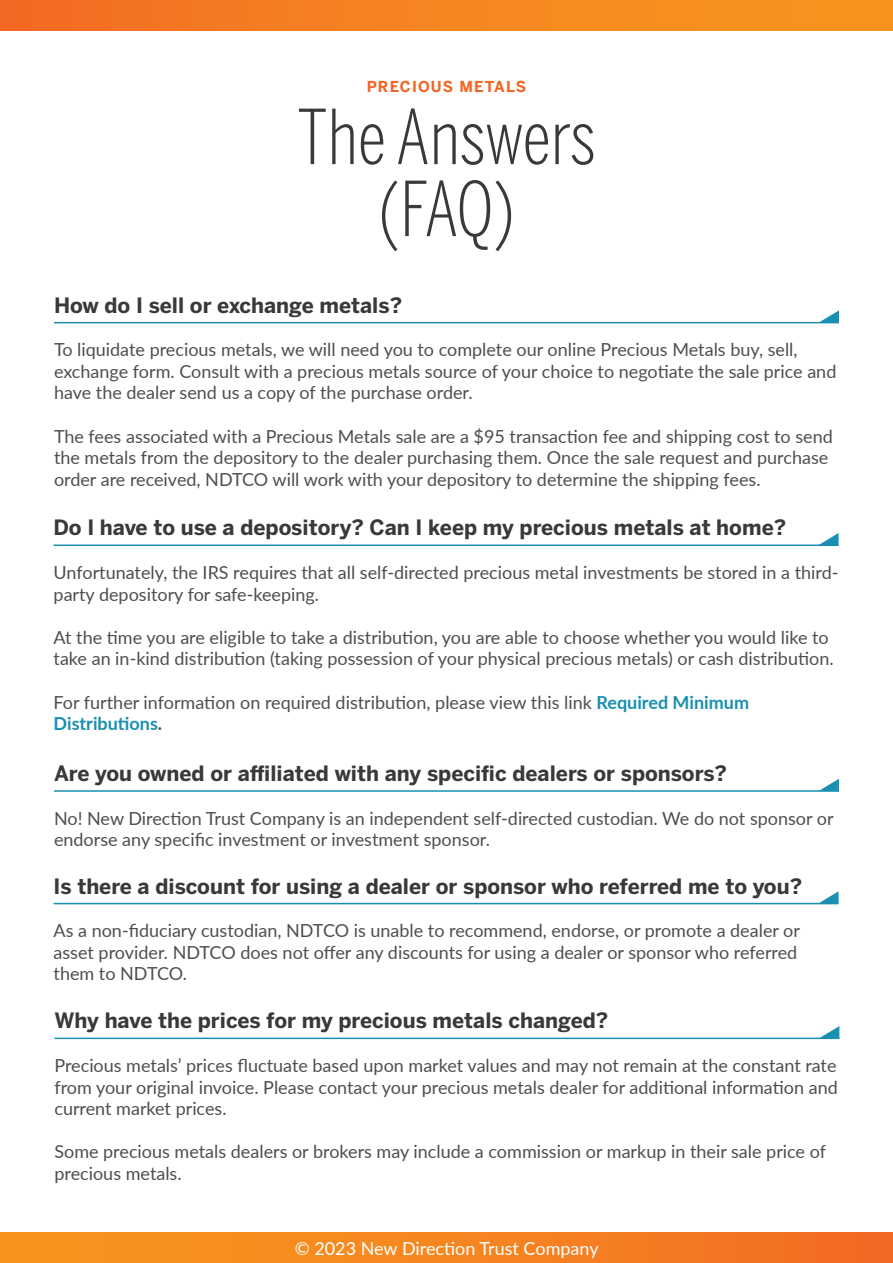
<style>
.page{position:relative;width:893px;height:1263px;background:#fff}
.page>*{position:absolute;margin:0;border:0;box-sizing:border-box;transform-origin:0 0}
.Headline_Small{font:300 75px "Benton Sans Comp";letter-spacing:-.005em;color:#393939}
.Main_Copy{font:700 21px "Benton Sans";color:#393939}
.t1{font:18px/21.6px "Lato";color:#4d4e4f}
.t2{font:18px "Lato";color:#fff}
.Subhead_Orange_CAPS{font:700 15px "Benton Sans";letter-spacing:.075em;color:#f36421}
.s1{font-weight:700;color:#1990b1}
.s2{font-weight:700}
</style>
<div class="page">
<div style="left:0;top:0;width:893px;height:30px;background:linear-gradient(to right,#f36d23,#f7991d)"></div>
<div style="left:0;top:1233px;width:893px;height:30px;background:linear-gradient(to right,#f7991d,#f36d23)"></div>
<hr style="left:54px;top:322px;width:785px;height:1px;background:#1990b1">
<svg style="left:819px;top:310px;width:20px;height:12px"></svg>
<hr style="left:54px;top:544px;width:784px;height:2px;background:#1990b1">
<svg style="left:818px;top:533px;width:20px;height:12px"></svg>
<hr style="left:54px;top:790px;width:785px;height:2px;background:#1990b1">
<svg style="left:819px;top:779px;width:20px;height:12px"></svg>
<hr style="left:54px;top:903px;width:784px;height:1px;background:#1990b1">
<svg style="left:818px;top:891px;width:20px;height:12px"></svg>
<hr style="left:54px;top:1037px;width:785px;height:2px;background:#1990b1">
<svg style="left:819px;top:1026px;width:20px;height:12px"></svg>
<p class="Subhead_Orange_CAPS" style="left:367px;top:78px;width:161px">PRECIOUS METALS</p>
<p class="Headline_Small" style="left:297px;top:94px;width:300px">The Answers</p>
<p class="Headline_Small" style="left:378px;top:166px;width:138px">(FAQ)</p>
<p class="Main_Copy" style="left:54px;top:293px;width:350px">How do I sell or exchange metals?</p>
<p class="t1" style="left:54px;top:338px;width:784px">To liquidate precious metals, we will need you to complete our online Precious Metals buy, sell, exchange form. Consult with a precious metals source of your choice to negotiate the sale price and have the dealer send us a copy of the purchase order.</p>
<p class="t1" style="left:54px;top:425px;width:780px">The fees associated with a Precious Metals sale are a $95 transaction fee and shipping cost to send the metals from the depository to the dealer purchasing them. Once the sale request and purchase order are received, NDTCO will work with your depository to determine the shipping fees.</p>
<p class="Main_Copy" style="left:54px;top:515px;width:734px">Do I have to use a depository? Can I keep my precious metals at home?</p>
<p class="t1" style="left:54px;top:561px;width:786px">Unfortunately, the IRS requires that all self-directed precious metal investments be stored in a third&shy;party depository for safe-keeping.</p>
<p class="t1" style="left:54px;top:626px;width:781px">At the time you are eligible to take a distribution, you are able to choose whether you would like to take an in-kind distribution (taking possession of your physical precious metals) or cash distribution.</p>
<p class="t1" style="left:54px;top:690px;width:697px">For further information on required distribution, please view this link <span class="s1">Required Minimum<br>Distributions</span><span class="s2">.</span></p>
<p class="Main_Copy" style="left:54px;top:761px;width:674px">Are you owned or affiliated with any specific dealers or sponsors?</p>
<p class="t1" style="left:54px;top:806px;width:781px">No! New Direction Trust Company is an independent self-directed custodian. We do not sponsor or endorse any specific investment or investment sponsor.</p>
<p class="Main_Copy" style="left:54px;top:873px;width:750px">Is there a discount for using a dealer or sponsor who referred me to you?</p>
<p class="t1" style="left:54px;top:919px;width:748px">As a non-fiduciary custodian, NDTCO is unable to recommend, endorse, or promote a dealer or asset provider. NDTCO does not offer any discounts for using a dealer or sponsor who referred them to NDTCO.</p>
<p class="Main_Copy" style="left:54px;top:1008px;width:555px">Why have the prices for my precious metals changed?</p>
<p class="t1" style="left:54px;top:1054px;width:785px;text-align:justify">Precious metals’ prices fluctuate based upon market values and may not remain at the constant rate from your original invoice. Please contact your precious metals dealer for additional information and current market prices.</p>
<p class="t1" style="left:54px;top:1140px;width:773px">Some precious metals dealers or brokers may include a commission or markup in their sale price of precious metals.</p>
<p class="t2" style="left:295px;top:1235px;width:305px">© 2023 New Direction Trust Company</p>
</div>
